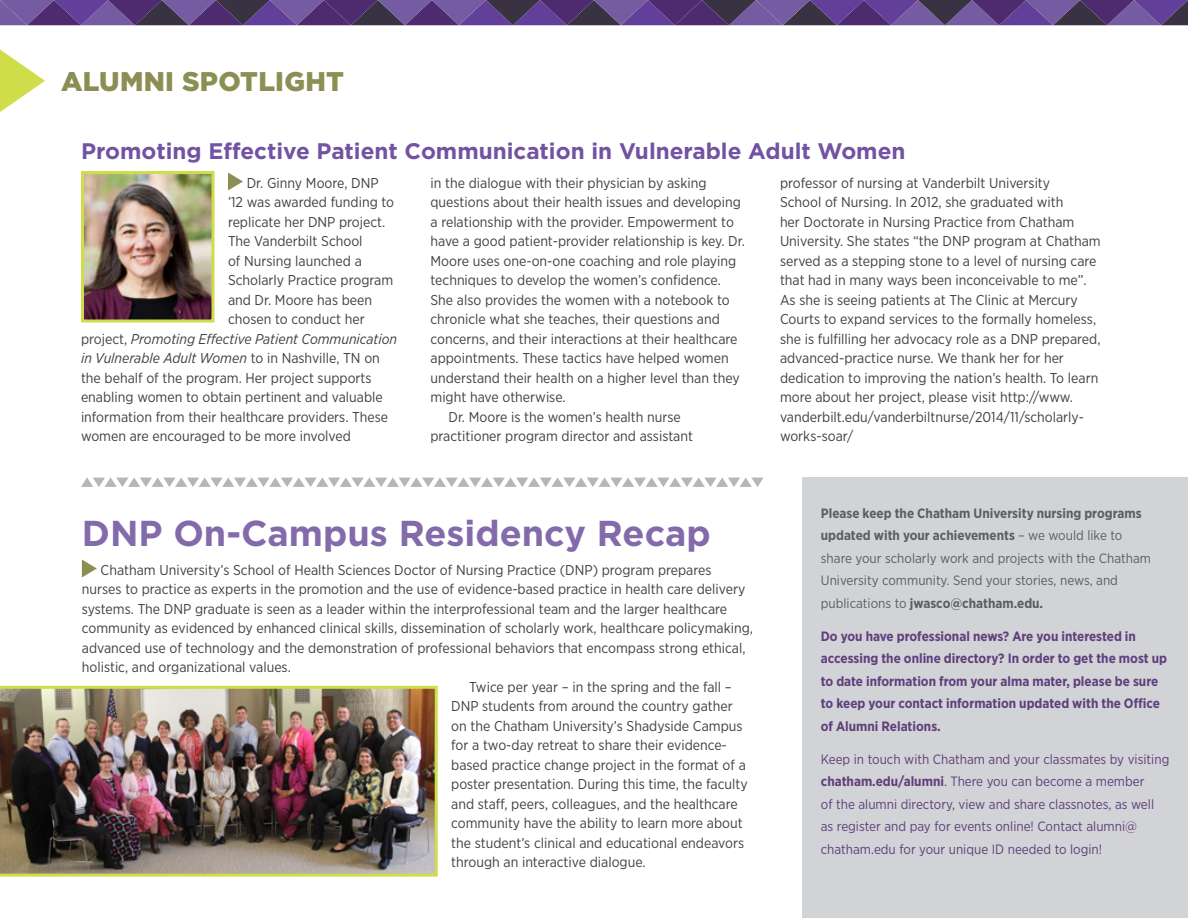
<style>
.page{position:relative;width:1188px;height:918px;background:#fff}
.page>*{position:absolute;margin:0;border:0;box-sizing:border-box;transform-origin:0 0}
.head__24_pt_purple{font:700 36px "Gotham";color:#836bab}
.contributor{font:900 27px "Gotham";letter-spacing:.01em;color:#8c8f54}
.head__15_pt_prurple{font:700 22.5px "Gotham";color:#7252a2}
._1st_paragraph{font:14.25px/19.5px "Gotham Narrow";color:#414042}
.text{font:14.25px/19.5px "Gotham Narrow";color:#414042}
._1st_paragraph-2{font:italic 14.25px "Gotham Narrow";color:#414042}
.contributor-2{font:13.5px/22.5px "Gotham Narrow";color:#603f7c}
.text-2{font:13.5px/22.5px "Gotham Narrow";color:#5d5e61}
.contributor-3{font:700 13.5px/22.5px "Gotham Narrow";color:#603f7c}
.s1{font-style:normal}
.s2{font-weight:700}
</style>
<div class="page">
<svg style="left:0;top:0;width:1188px;height:25px"></svg>
<svg style="left:0;top:50px;width:45px;height:62px"></svg>
<svg style="left:228px;top:172px;width:15px;height:18px"></svg>
<img style="left:85px;top:175px;width:125px;height:143px">
<div style="left:81px;top:171px;width:133px;height:151px;border:3px solid #cedd49"></div>
<div style="left:803px;top:477px;width:385px;height:441px;background:#d1d3d6"></div>
<svg style="left:82px;top:560px;width:15px;height:18px"></svg>
<img style="left:0;top:686px;width:438px;height:191px">
<svg style="left:81px;top:477px;width:683px;height:10px"></svg>
<p class="contributor" style="left:61px;top:66px;width:284px">ALUMNI SPOTLIGHT</p>
<p class="head__15_pt_prurple" style="left:81px;top:138px;width:826px">Promoting Effective Patient Communication in Vulnerable Adult Women</p>
<p class="_1st_paragraph" style="left:247px;top:172px;width:133px">Dr. Ginny Moore, DNP</p>
<p class="_1st_paragraph" style="left:228px;top:192px;width:168px">’12 was awarded funding to</p>
<p class="_1st_paragraph" style="left:228px;top:211px;width:159px">replicate her DNP project.</p>
<p class="_1st_paragraph" style="left:228px;top:231px;width:136px">The Vanderbilt School</p>
<p class="_1st_paragraph" style="left:228px;top:250px;width:135px">of Nursing launched a</p>
<p class="_1st_paragraph" style="left:228px;top:270px;width:167px">Scholarly Practice program</p>
<p class="_1st_paragraph" style="left:228px;top:289px;width:146px">and Dr. Moore has been</p>
<p class="_1st_paragraph" style="left:228px;top:309px;width:138px">chosen to conduct her</p>
<p class="_1st_paragraph-2" style="left:81px;top:330px;width:318px"><span class="s1">project,</span> Promoting Effective Patient Communication</p>
<p class="_1st_paragraph-2" style="left:81px;top:349px;width:300px">in Vulnerable Adult Women <span class="s1">to in Nashville, TN on</span></p>
<p class="_1st_paragraph" style="left:81px;top:367px;width:292px">the behalf of the program. Her project supports</p>
<p class="_1st_paragraph" style="left:81px;top:387px;width:303px">enabling women to obtain pertinent and valuable</p>
<p class="_1st_paragraph" style="left:81px;top:406px;width:309px">information from their healthcare providers. These</p>
<p class="_1st_paragraph" style="left:81px;top:426px;width:271px">women are encouraged to be more involved</p>
<p class="text" style="left:780px;top:172px;width:322px">professor of nursing at Vanderbilt University<br>School of Nursing. In 2012, she graduated with<br>her Doctorate in Nursing Practice from Chatham University. She states “the DNP program at Chatham served as a stepping stone to a level of nursing care that had in many ways been inconceivable to me”.<br>As she is seeing patients at The Clinic at Mercury Courts to expand services to the formally homeless, she is fulfilling her advocacy role as a DNP prepared, advanced-practice nurse. We thank her for her dedication to improving the nation’s health. To learn more about her project, please visit http://www. vanderbilt.edu/vanderbiltnurse/2014/11/scholarly&shy;works-soar/</p>
<p class="_1st_paragraph" style="left:430px;top:172px;width:316px">in the dialogue with their physician by asking questions about their health issues and developing a relationship with the provider. Empowerment to have a good patient-provider relationship is key. Dr.<br>Moore uses one-on-one coaching and role playing techniques to develop the women’s confidence.<br>She also provides the women with a notebook to chronicle what she teaches, their questions and concerns, and their interactions at their healthcare appointments. These tactics have helped women understand their health on a higher level than they might have otherwise.</p>
<p class="text" style="left:430px;top:406px;width:264px;text-align:center">Dr. Moore is the women’s health nurse practitioner program director and assistant</p>
<p class="head__24_pt_purple" style="left:82px;top:512px;width:630px">DNP On-Campus Residency Recap</p>
<p class="_1st_paragraph" style="left:82px;top:559px;width:673px;text-indent:19px">Chatham University’s School of Health Sciences Doctor of Nursing Practice (DNP) program prepares nurses to practice as experts in the promotion and the use of evidence-based practice in health care delivery systems. The DNP graduate is seen as a leader within the interprofessional team and the larger healthcare community as evidenced by enhanced clinical skills, dissemination of scholarly work, healthcare policymaking, advanced use of technology and the demonstration of professional behaviors that encompass strong ethical, holistic, and organizational values.</p>
<p class="text" style="left:451px;top:676px;width:298px;text-indent:18px">Twice per year – in the spring and the fall – DNP students from around the country gather on the Chatham University’s Shadyside Campus for a two-day retreat to share their evidence&shy;based practice change project in the format of a poster presentation. During this time, the faculty and staff, peers, colleagues, and the healthcare community have the ability to learn more about the student’s clinical and educational endeavors through an interactive dialogue.</p>
<p class="text-2" style="left:821px;top:502px;width:332px"><span class="s2">Please keep the Chatham University nursing programs updated with your achievements</span> – we would like to share your scholarly work and projects with the Chatham University community. Send your stories, news, and publications to <span class="s2">jwasco@chatham.edu.</span></p>
<p class="contributor-3" style="left:821px;top:625px;width:348px">Do you have professional news? Are you interested in accessing the online directory? In order to get the most up to date information from your alma mater, please be sure to keep your contact information updated with the Office of Alumni Relations.</p>
<p class="contributor-2" style="left:821px;top:748px;width:350px">Keep in touch with Chatham and your classmates by visiting <span class="s2">chatham.edu/alumni</span>. There you can become a member<br>of the alumni directory, view and share classnotes, as well as register and pay for events online! Contact alumni@ chatham.edu for your unique ID needed to login!</p>
</div>
